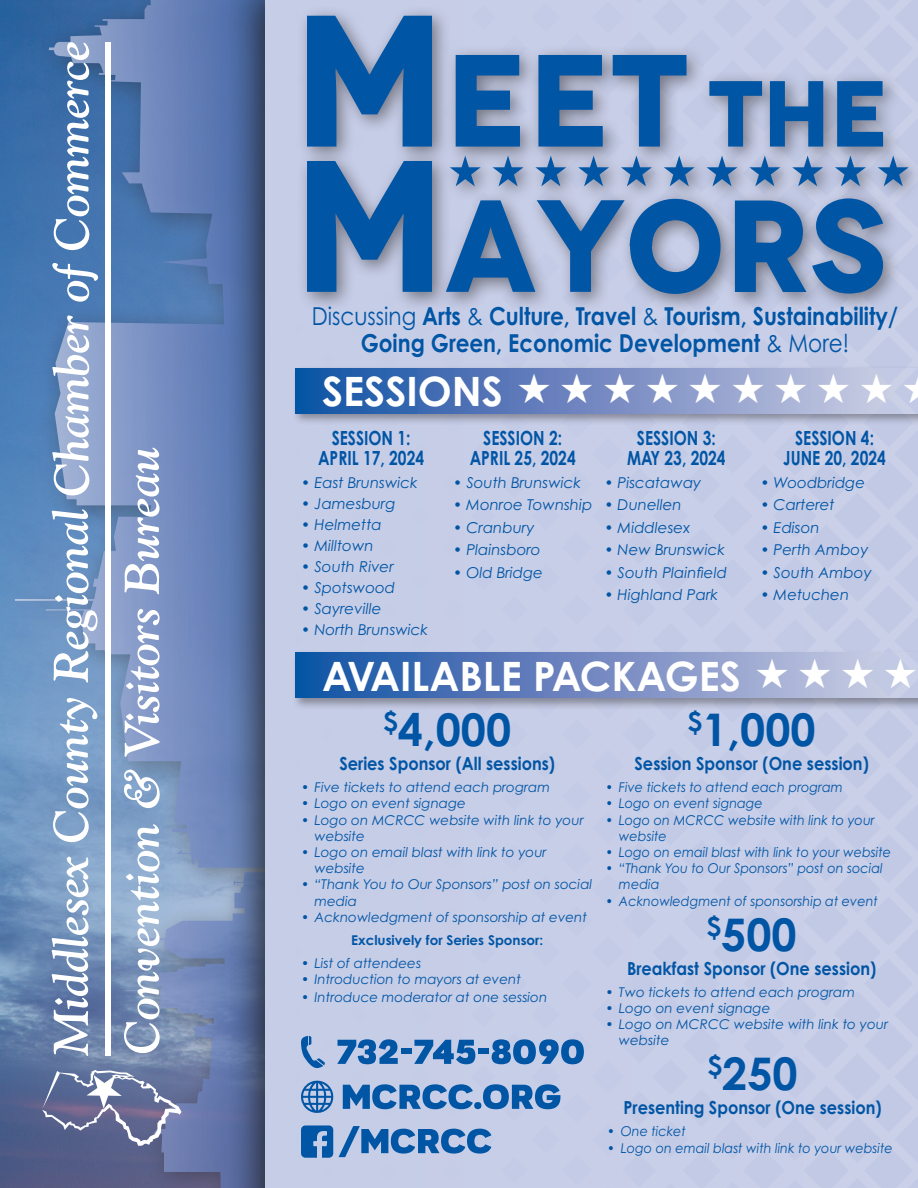
<style>
.page{position:relative;width:918px;height:1188px;background:#fff}
.page>*{position:absolute;margin:0;border:0;box-sizing:border-box;transform-origin:0 0}
.t1{font:700 45px "Century Gothic Pro";color:#0155a5}
.t2{font:700 40.5px "Century Gothic Pro";color:#fff}
.t3{font:700 24.75px/27.8px "Century Gothic Pro";color:#0155a5;text-align:center;scale:.87 1}
.t4{font:700 19.5px "Century Gothic Pro";color:#0155a5;scale:.8 1}
.t5{font:700 18px "Century Gothic Pro";color:#0155a5;scale:.9 1}
.t6{font:italic 15px "Century Gothic Pro";color:#0155a5}
.t7{font:italic 13.5px/16.2px "Century Gothic Pro";color:#0155a5}
.t8{font:italic 13.5px/16.2px "Century Gothic Pro";color:#0155a5;scale:.95 1}
.t9{font:700 13.5px "Century Gothic Pro";color:#0155a5}
.s1{font-weight:400}
</style>
<div class="page">
<div style="left:1px;top:0;width:368px;height:1188px;background:#231f20;opacity:.5"></div>
<svg style="left:15px;top:0;width:213px;height:1188px;background:#6c8ab9"></svg>
<div style="left:228px;top:0;width:690px;height:1188px;background:#231f20;opacity:.75"></div>
<div style="left:265px;top:0;width:653px;height:1188px;background:#c6cde7"></div>
<div style="left:292px;top:365px;width:626px;height:61px;background:#231f20;opacity:.4"></div>
<svg style="left:295px;top:368px;width:623px;height:46px;background:#6586bf"></svg>
<div style="left:297px;top:5px;width:621px;height:309px;background:#231f20;opacity:.5"></div>
<svg style="left:709px;top:81px;width:174px;height:66px;background:#5280b4"></svg>
<svg style="left:307px;top:161px;width:576px;height:133px;background:#5b88bb"></svg>
<svg style="left:307px;top:16px;width:379px;height:131px;background:#648dbf"></svg>
<svg style="left:450px;top:156px;width:459px;height:30px;background:#8aa3c9"></svg>
<svg style="left:301px;top:1036px;width:24px;height:33px"></svg>
<svg style="left:337px;top:1039px;width:61px;height:25px;background:#5286c0"></svg>
<div style="left:401px;top:1049px;width:11px;height:5px;background:#0155a5"></div>
<svg style="left:414px;top:1040px;width:61px;height:24px"></svg>
<div style="left:478px;top:1049px;width:11px;height:5px;background:#0155a5"></div>
<svg style="left:492px;top:1039px;width:92px;height:25px;background:#4780bc"></svg>
<svg style="left:301px;top:1081px;width:33px;height:32px"></svg>
<svg style="left:343px;top:1084px;width:217px;height:25px;background:#5185bf"></svg>
<svg style="left:301px;top:1125px;width:32px;height:33px"></svg>
<svg style="left:339px;top:1126px;width:152px;height:31px;background:#6c96c8"></svg>
<div style="left:292px;top:650px;width:626px;height:61px;background:#231f20;opacity:.4"></div>
<div style="left:295px;top:653px;width:623px;height:45px;background:linear-gradient(to right,#134ea2,#d4cee5)"></div>
<svg style="left:42px;top:1070px;width:140px;height:76px;background:#767ea2"></svg>
<svg style="left:52px;top:857px;width:37px;height:199px"></svg>
<svg style="left:53px;top:698px;width:44px;height:144px"></svg>
<svg style="left:52px;top:509px;width:45px;height:174px"></svg>
<svg style="left:52px;top:316px;width:37px;height:179px"></svg>
<svg style="left:52px;top:263px;width:46px;height:39px"></svg>
<svg style="left:54px;top:42px;width:35px;height:208px"></svg>
<svg style="left:124px;top:824px;width:36px;height:229px"></svg>
<svg style="left:124px;top:770px;width:36px;height:38px"></svg>
<svg style="left:125px;top:609px;width:35px;height:148px"></svg>
<svg style="left:125px;top:448px;width:35px;height:146px"></svg>
<div style="left:106px;top:42px;width:5px;height:1013px;background:#fff"></div>
<svg style="left:519px;top:373px;width:31px;height:30px"></svg>
<svg style="left:561px;top:373px;width:31px;height:30px"></svg>
<svg style="left:604px;top:373px;width:31px;height:30px"></svg>
<svg style="left:647px;top:373px;width:31px;height:30px"></svg>
<svg style="left:690px;top:373px;width:31px;height:30px"></svg>
<svg style="left:733px;top:373px;width:31px;height:30px"></svg>
<svg style="left:775px;top:373px;width:31px;height:30px"></svg>
<svg style="left:818px;top:373px;width:31px;height:30px"></svg>
<svg style="left:861px;top:373px;width:31px;height:30px"></svg>
<svg style="left:757px;top:658px;width:31px;height:29px"></svg>
<svg style="left:800px;top:658px;width:30px;height:29px"></svg>
<svg style="left:842px;top:658px;width:31px;height:29px"></svg>
<svg style="left:885px;top:658px;width:31px;height:29px"></svg>
<p class="t3" style="left:312px;top:301px;width:675px"><span class="s1">Discussing</span> Arts <span class="s1">&amp;</span> Culture, Travel <span class="s1">&amp;</span> Tourism, Sustainability/<br>Going Green, Economic Development <span class="s1">&amp; More!</span></p>
<p class="t2" style="left:322px;top:366px;width:182px">SESSIONS</p>
<p class="t4" style="left:332px;top:426px;width:100px">SESSION 1:</p>
<p class="t4" style="left:318px;top:445px;width:134px">APRIL 17, 2024</p>
<p class="t4" style="left:483px;top:426px;width:100px">SESSION 2:</p>
<p class="t4" style="left:470px;top:445px;width:134px">APRIL 25, 2024</p>
<p class="t6" style="left:301px;top:473px;width:118px">• East Brunswick</p>
<p class="t6" style="left:301px;top:494px;width:96px">• Jamesburg</p>
<p class="t6" style="left:301px;top:515px;width:82px">• Helmetta</p>
<p class="t6" style="left:301px;top:536px;width:74px">• Milltown</p>
<p class="t6" style="left:301px;top:557px;width:94px">• South River</p>
<p class="t6" style="left:301px;top:578px;width:96px">• Spotswood</p>
<p class="t6" style="left:301px;top:599px;width:82px">• Sayreville</p>
<p class="t6" style="left:301px;top:620px;width:128px">• North Brunswick</p>
<p class="t6" style="left:453px;top:473px;width:129px">• South Brunswick</p>
<p class="t6" style="left:453px;top:496px;width:141px">• Monroe Township</p>
<p class="t6" style="left:453px;top:518px;width:83px">• Cranbury</p>
<p class="t6" style="left:453px;top:541px;width:89px">• Plainsboro</p>
<p class="t6" style="left:453px;top:563px;width:91px">• Old Bridge</p>
<p class="t4" style="left:637px;top:426px;width:100px">SESSION 3:</p>
<p class="t4" style="left:627px;top:445px;width:125px">MAY 23, 2024</p>
<p class="t6" style="left:604px;top:473px;width:98px">• Piscataway</p>
<p class="t6" style="left:604px;top:496px;width:79px">• Dunellen</p>
<p class="t6" style="left:604px;top:518px;width:88px">• Middlesex</p>
<p class="t6" style="left:604px;top:541px;width:122px">• New Brunswick</p>
<p class="t6" style="left:604px;top:563px;width:124px">• South Plainfield</p>
<p class="t6" style="left:604px;top:586px;width:115px">• Highland Park</p>
<p class="t2" style="left:322px;top:651px;width:420px">AVAILABLE PACKAGES</p>
<p class="t4" style="left:795px;top:426px;width:100px">SESSION 4:</p>
<p class="t4" style="left:783px;top:445px;width:130px">JUNE 20, 2024</p>
<p class="t6" style="left:760px;top:473px;width:106px">• Woodbridge</p>
<p class="t6" style="left:760px;top:496px;width:76px">• Carteret</p>
<p class="t6" style="left:760px;top:518px;width:61px">• Edison</p>
<p class="t6" style="left:760px;top:541px;width:110px">• Perth Amboy</p>
<p class="t6" style="left:760px;top:563px;width:113px">• South Amboy</p>
<p class="t6" style="left:760px;top:586px;width:90px">• Metuchen</p>
<p class="t1" style="left:383px;top:702px;width:130px"><sup>$</sup>4,000</p>
<p class="t5" style="left:339px;top:753px;width:241px">Series Sponsor (All sessions)</p>
<p class="t7" style="left:301px;top:779px;width:251px">• Five tickets to attend each program</p>
<p class="t7" style="left:301px;top:795px;width:166px">• Logo on event signage</p>
<p class="t7" style="left:315px;top:812px;width:271px;text-indent:-14px">• Logo on MCRCC website with link to your website</p>
<p class="t7" style="left:315px;top:844px;width:234px;text-indent:-14px">• Logo on email blast with link to your website</p>
<p class="t7" style="left:315px;top:876px;width:279px;text-indent:-14px">• “Thank You to Our Sponsors” post on social media</p>
<p class="t7" style="left:301px;top:909px;width:288px">• Acknowledgment of sponsorship at event</p>
<p class="t9" style="left:351px;top:931px;width:194px">Exclusively for Series Sponsor:</p>
<p class="t7" style="left:301px;top:955px;width:122px">• List of attendees</p>
<p class="t7" style="left:301px;top:971px;width:222px">• Introduction to mayors at event</p>
<p class="t7" style="left:301px;top:989px;width:248px">• Introduce moderator at one session</p>
<p class="t1" style="left:688px;top:702px;width:130px"><sup>$</sup>1,000</p>
<p class="t5" style="left:635px;top:753px;width:262px">Session Sponsor (One session)</p>
<p class="t8" style="left:605px;top:779px;width:251px">• Five tickets to attend each program</p>
<p class="t8" style="left:605px;top:795px;width:167px">• Logo on event signage</p>
<p class="t8" style="left:619px;top:812px;width:271px;text-indent:-14px">• Logo on MCRCC website with link to your website</p>
<p class="t8" style="left:605px;top:844px;width:302px">• Logo on email blast with link to your website</p>
<p class="t8" style="left:619px;top:860px;width:279px;text-indent:-14px">• “Thank You to Our Sponsors” post on social media</p>
<p class="t8" style="left:605px;top:893px;width:288px">• Acknowledgment of sponsorship at event</p>
<p class="t1" style="left:707px;top:906px;width:92px"><sup>$</sup>500</p>
<p class="t5" style="left:627px;top:957px;width:279px">Breakfast Sponsor (One session)</p>
<p class="t7" style="left:605px;top:984px;width:251px">• Two tickets to attend each program</p>
<p class="t7" style="left:605px;top:1000px;width:166px">• Logo on event signage</p>
<p class="t7" style="left:619px;top:1016px;width:271px;text-indent:-14px">• Logo on MCRCC website with link to your website</p>
<p class="t1" style="left:707px;top:1046px;width:92px"><sup>$</sup>250</p>
<p class="t5" style="left:624px;top:1097px;width:288px">Presenting Sponsor (One session)</p>
<p class="t8" style="left:607px;top:1123px;width:84px">• One ticket</p>
<p class="t8" style="left:607px;top:1139px;width:302px">• Logo on email blast with link to your website</p>
</div>
